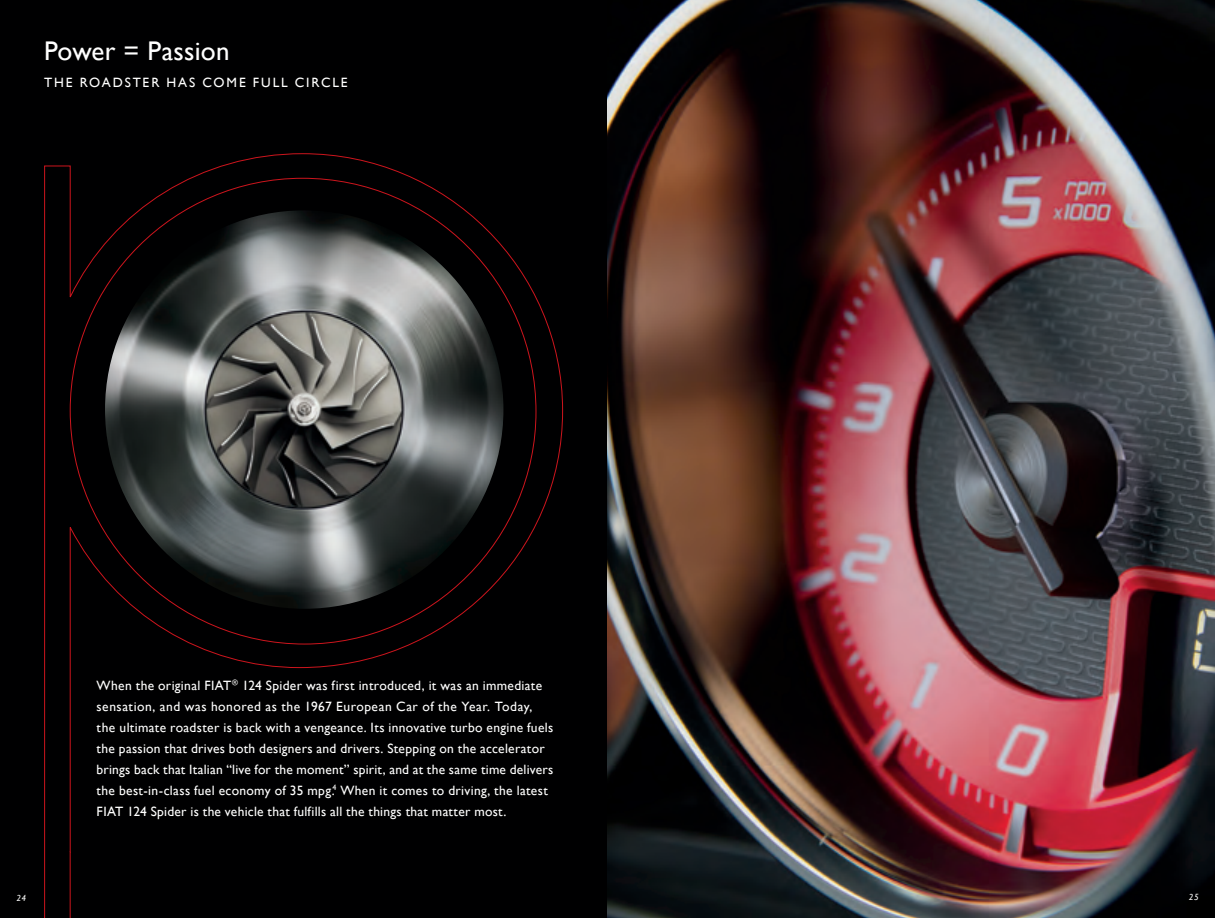
<style>
.page{position:relative;width:1215px;height:918px;background:#fff}
.page>*{position:absolute;margin:0;border:0;box-sizing:border-box;transform-origin:0 0}
.t1{font:27px "Gill Sans";letter-spacing:.005em;color:#fff}
.t2{font:13.5px/21px "Gill Sans";letter-spacing:.025em;color:#fff}
.t3{font:13.5px "Gill Sans";letter-spacing:.14em;color:#fff}
.t4{font:italic 9px "Gill Sans";color:#fff}
</style>
<div class="page">
<div style="left:0;top:0;width:608px;height:918px;background:#000001"></div>
<img style="left:608px;top:0;width:607px;height:918px">
<svg style="left:44px;top:153px;width:519px;height:765px"></svg>
<h1 class="t1" style="left:44px;top:35px;width:187px">Power = Passion</h1>
<p class="t3" style="left:44px;top:74px;width:305px">THE ROADSTER HAS COME FULL CIRCLE</p>
<p class="t2" style="left:97px;top:675px;width:458px">When the original FIAT<sup>®</sup> 124 Spider was first introduced, it was an immediate sensation, and was honored as the 1967 European Car of the Year. Today, the ultimate roadster is back with a vengeance. Its innovative turbo engine fuels the passion that drives both designers and drivers. Stepping on the accelerator brings back that Italian “live for the moment” spirit, and at the same time delivers the best-in-class fuel economy of 35 mpg.<sup>4</sup> When it comes to driving, the latest FIAT 124 Spider is the vehicle that fulfills all the things that matter most.</p>
<p class="t4" style="left:16px;top:892px;width:11px">24</p>
<p class="t4" style="left:1189px;top:892px;width:12px">25</p>
</div>
